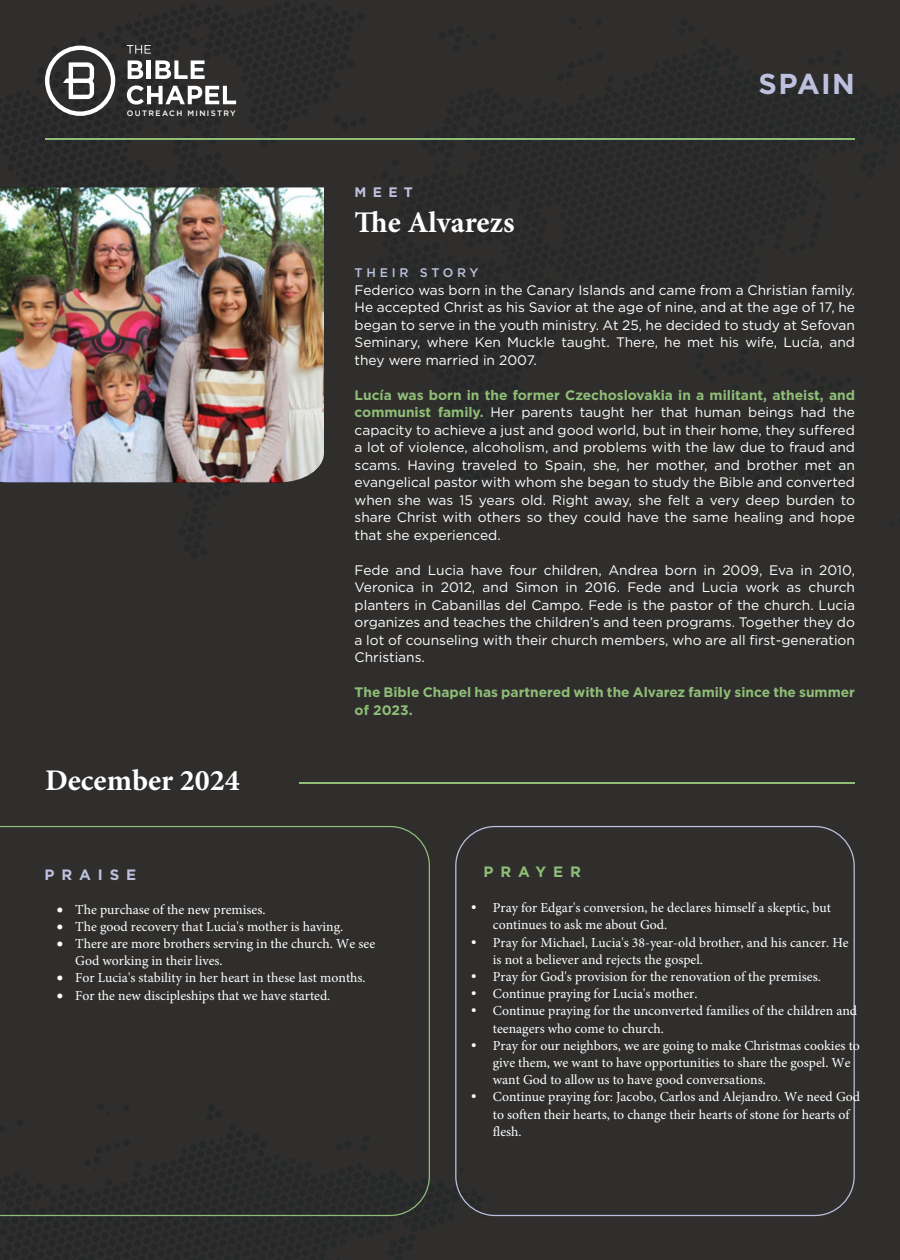
<style>
.page{position:relative;width:900px;height:1260px;background:#2f2e2d}
.page>*{position:absolute;margin:0;border:0;box-sizing:border-box;transform-origin:0 0}
.t1{font:700 30px "Minion Pro";color:#fff}
.t2{font:700 28.75px "Gotham";letter-spacing:.05em;color:#bdc1de}
.t3{font:700 15px "Gotham";letter-spacing:.46em;color:#8fbe76}
.t4{font:700 15px "Gotham";letter-spacing:.46em;color:#bdc1de}
.t5{font:13.75px/17.5px "Gotham";color:#fff;text-align:justify}
.t6{font:13.75px/17.2px "Minion Pro";color:#fff}
.t7{font:700 13.75px/17.5px "Gotham";color:#8fbe76}
.t8{font:700 13.75px "Gotham";color:#bdc1de}
.t9{font:500 12.5px "Gotham";letter-spacing:.3em;color:#bdc1de}
.t10{font:500 7.88px "Gotham";letter-spacing:.175em;color:#fff}
.s1{font-weight:700;color:#8fbe76}
.s2{font-family:"Gotham";font-weight:500}
</style>
<div class="page">
<img style="left:0;top:45px;width:324px;height:438px">
<hr style="left:45px;top:138px;width:810px;height:2px;background:#8fbe76">
<svg style="left:0;top:1183px;width:487px;height:34px"></svg>
<hr style="left:299px;top:782px;width:556px;height:2px;background:#8fbe76">
<svg style="left:0;top:826px;width:430px;height:390px"></svg>
<p class="t10" style="left:127px;top:108px;width:111px">OUTREACH MINISTRY</p>
<h1 class="t1" style="left:45px;top:759px;width:196px">December 2024</h1>
<h2 class="t2" style="left:759px;top:65px;width:98px">SPAIN</h2>
<p class="t8" style="left:355px;top:183px;width:60px">MEET</p>
<h1 class="t1" style="left:355px;top:201px;width:162px">The Alvarezs</h1>
<p class="t9" style="left:355px;top:265px;width:125px">THEIR STORY</p>
<p class="t5" style="left:355px;top:281px;width:502px">Federico was born in the Canary Islands and came from a Christian family.<br>He accepted Christ as his Savior at the age of nine, and at the age of 17, he began to serve in the youth ministry. At 25, he decided to study at Sefovan Seminary, where Ken Muckle taught. There, he met his wife, Lucía, and they were married in 2007.</p>
<p class="t5" style="left:355px;top:386px;width:502px"><span class="s1">Lucía was born in the former Czechoslovakia in a militant, atheist, and communist family.</span> Her parents taught her that human beings had the capacity to achieve a just and good world, but in their home, they suffered a lot of violence, alcoholism, and problems with the law due to fraud and scams. Having traveled to Spain, she, her mother, and brother met an evangelical pastor with whom she began to study the Bible and converted when she was 15 years old. Right away, she felt a very deep burden to share Christ with others so they could have the same healing and hope that she experienced.</p>
<p class="t5" style="left:355px;top:561px;width:502px">Fede and Lucia have four children, Andrea born in 2009, Eva in 2010, Veronica in 2012, and Simon in 2016. Fede and Lucia work as church planters in Cabanillas del Campo. Fede is the pastor of the church. Lucia organizes and teaches the children’s and teen programs. Together they do a lot of counseling with their church members, who are all first-generation Christians.</p>
<p class="t7" style="left:355px;top:683px;width:502px">The Bible Chapel has partnered with the Alvarez family since the summer of 2023.</p>
<p class="t4" style="left:44px;top:865px;width:93px">PRAISE</p>
<p class="t6" style="left:57px;top:901px;width:210px">• The purchase of the new premises.</p>
<p class="t6" style="left:57px;top:918px;width:288px">• The good recovery that Lucia's mother is having.</p>
<p class="t6" style="left:75px;top:935px;width:301px;text-indent:-18px">• There are more brothers serving in the church. We see<br>God working in their lives.</p>
<p class="t6" style="left:57px;top:969px;width:310px">• For Lucia's stability in her heart in these last months.</p>
<p class="t6" style="left:57px;top:987px;width:275px">• For the new discipleships that we have started.</p>
<p class="t3" style="left:484px;top:862px;width:99px">PRAYER</p>
<p class="t6" style="left:493px;top:899px;width:340px;text-indent:-22px"><span class="s2">•</span> Pray for Edgar's conversion, he declares himself a skeptic, but continues to ask me about God.</p>
<p class="t6" style="left:493px;top:934px;width:357px;text-indent:-22px"><span class="s2">•</span> Pray for Michael, Lucia's 38-year-old brother, and his cancer. He is not a believer and rejects the gospel.</p>
<p class="t6" style="left:470px;top:968px;width:352px"><span class="s2">•</span> Pray for God's provision for the renovation of the premises.</p>
<p class="t6" style="left:470px;top:985px;width:229px"><span class="s2">•</span> Continue praying for Lucia's mother.</p>
<p class="t6" style="left:493px;top:1002px;width:366px;text-indent:-22px"><span class="s2">•</span> Continue praying for the unconverted families of the children and teenagers who come to church.</p>
<p class="t6" style="left:493px;top:1037px;width:369px;text-indent:-22px"><span class="s2">•</span> Pray for our neighbors, we are going to make Christmas cookies to give them, we want to have opportunities to share the gospel. We want God to allow us to have good conversations.</p>
<p class="t6" style="left:493px;top:1088px;width:369px;text-indent:-22px"><span class="s2">•</span> Continue praying for: Jacobo, Carlos and Alejandro. We need God to soften their hearts, to change their hearts of stone for hearts of flesh.</p>
</div>
